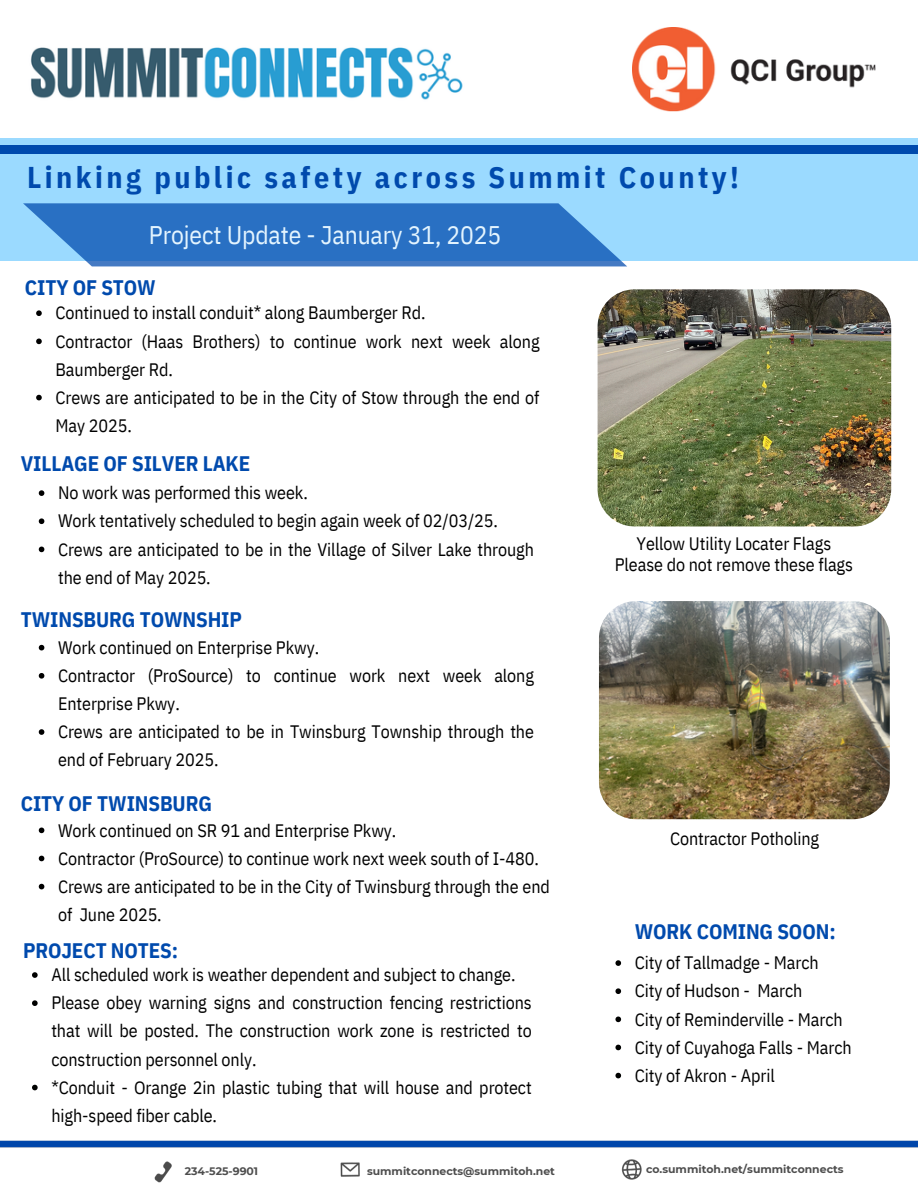
<style>
.page{position:relative;width:918px;height:1188px;background:#fff}
.page>*{position:absolute;margin:0;border:0;box-sizing:border-box;transform-origin:0 0}
.t1{font:700 30px "IBM Plex Sans Cond";letter-spacing:.115em;color:#004aad}
.t2{font:25.5px "IBM Plex Sans Cond";letter-spacing:-.005em;color:#fff}
.t3{font:700 21px "IBM Plex Sans Cond";letter-spacing:-.005em;color:#004aad}
.t4{font:18px/28.2px "IBM Plex Sans Cond";letter-spacing:-.005em;color:#000}
.t5{font:18px/28.2px "IBM Plex Sans Cond";letter-spacing:-.005em;color:#000100;text-align:justify}
.t6{font:700 10.8px "Montserrat";color:#4e4e4e}
</style>
<div class="page">
<div style="left:0;top:138px;width:918px;height:122px;background:#9bdaff"></div>
<div style="left:0;top:145px;width:918px;height:8px;background:#004aad"></div>
<img style="left:0;top:1140px;width:918px;height:43px">
<svg style="left:23px;top:203px;width:604px;height:63px;background:#397dca"></svg>
<img style="left:31px;top:47px;width:432px;height:53px">
<img style="left:598px;top:289px;width:293px;height:237px;border-radius:37px">
<img style="left:632px;top:27px;width:243px;height:85px">
<img style="left:599px;top:601px;width:291px;height:218px;border-radius:37px">
<svg style="left:32px;top:972px;width:6px;height:6px"></svg>
<svg style="left:32px;top:1000px;width:6px;height:6px"></svg>
<svg style="left:32px;top:1085px;width:6px;height:5px"></svg>
<svg style="left:36px;top:310px;width:6px;height:6px"></svg>
<svg style="left:36px;top:339px;width:6px;height:5px"></svg>
<svg style="left:36px;top:395px;width:6px;height:5px"></svg>
<svg style="left:39px;top:490px;width:5px;height:6px"></svg>
<svg style="left:39px;top:518px;width:5px;height:6px"></svg>
<svg style="left:39px;top:547px;width:5px;height:5px"></svg>
<svg style="left:615px;top:960px;width:6px;height:6px"></svg>
<svg style="left:615px;top:988px;width:6px;height:6px"></svg>
<svg style="left:615px;top:1017px;width:6px;height:5px"></svg>
<svg style="left:615px;top:1045px;width:6px;height:5px"></svg>
<svg style="left:615px;top:1073px;width:6px;height:5px"></svg>
<svg style="left:39px;top:645px;width:5px;height:5px"></svg>
<svg style="left:39px;top:673px;width:5px;height:6px"></svg>
<svg style="left:39px;top:729px;width:5px;height:6px"></svg>
<svg style="left:39px;top:828px;width:5px;height:5px"></svg>
<svg style="left:39px;top:856px;width:5px;height:5px"></svg>
<svg style="left:39px;top:884px;width:5px;height:5px"></svg>
<h1 class="t1" style="left:27px;top:158px;width:713px">Linking public safety across Summit County!</h1>
<h2 class="t2" style="left:149px;top:218px;width:354px">Project Update - January 31, 2025</h2>
<h3 class="t3" style="left:25px;top:273px;width:132px">CITY OF STOW</h3>
<p class="t4" style="left:55px;top:299px;width:372px">Continued to install conduit* along Baumberger Rd.</p>
<p class="t4" style="left:55px;top:327px;width:486px">Contractor (Haas Brothers) to continue work next week along<br>Baumberger Rd.</p>
<p class="t4" style="left:55px;top:383px;width:486px">Crews are anticipated to be in the City of Stow through the end of<br>May 2025.</p>
<p class="t3" style="left:21px;top:450px;width:231px">VILLAGE OF SILVER LAKE</p>
<p class="t4" style="left:58px;top:478px;width:251px">No work was performed this week.</p>
<h4 class="t4" style="left:58px;top:507px;width:441px">Work tentatively scheduled to begin again week of 02/03/25.</h4>
<h3 class="t4" style="left:58px;top:535px;width:477px">Crews are anticipated to be in the Village of Silver Lake through the end of May 2025.</h3>
<p class="t3" style="left:21px;top:605px;width:223px">TWINSBURG TOWNSHIP</p>
<h4 class="t4" style="left:58px;top:633px;width:263px">Work continued on Enterprise Pkwy.</h4>
<h3 class="t4" style="left:58px;top:661px;width:477px">Contractor (ProSource) to continue work next week along<br>Enterprise Pkwy.</h3>
<h3 class="t4" style="left:58px;top:717px;width:477px">Crews are anticipated to be in Twinsburg Township through the end of February 2025.</h3>
<p class="t3" style="left:21px;top:789px;width:193px">CITY OF TWINSBURG</p>
<p class="t4" style="left:58px;top:816px;width:340px">Work continued on SR 91 and Enterprise Pkwy.</p>
<p class="t4" style="left:58px;top:844px;width:482px">Contractor (ProSource) to continue work next week south of I-480.</p>
<p class="t4" style="left:58px;top:872px;width:493px">Crews are anticipated to be in the City of Twinsburg through the end of June 2025.</p>
<h2 class="t3" style="left:23px;top:937px;width:157px">PROJECT NOTES:</h2>
<p class="t5" style="left:51px;top:960px;width:466px">All scheduled work is weather dependent and subject to change.</p>
<p class="t5" style="left:51px;top:989px;width:482px">Please obey warning signs and construction fencing restrictions that will be posted. The construction work zone is restricted to construction personnel only.</p>
<h3 class="t5" style="left:51px;top:1073px;width:482px">*Conduit - Orange 2in plastic tubing that will house and protect high-speed fiber cable.</h3>
<p class="t4" style="left:615px;top:533px;width:240px;line-height:20.2px;text-align:center">Yellow Utility Locater Flags<br>Please do not remove these flags</p>
<p class="t4" style="left:670px;top:824px;width:151px">Contractor Potholing</p>
<p class="t3" style="left:635px;top:918px;width:202px">WORK COMING SOON:</p>
<p class="t5" style="left:635px;top:948px;width:185px">City of Tallmadge - March</p>
<p class="t5" style="left:635px;top:977px;width:169px">City of Hudson - March</p>
<h3 class="t5" style="left:635px;top:1005px;width:209px">City of Reminderville - March</h3>
<p class="t5" style="left:635px;top:1033px;width:218px">City of Cuyahoga Falls - March</p>
<p class="t5" style="left:635px;top:1061px;width:142px">City of Akron - April</p>
<p class="t6" style="left:185px;top:1164px;width:75px">234-525-9901</p>
<p class="t6" style="left:367px;top:1164px;width:189px">summitconnects@summitoh.net</p>
<p class="t6" style="left:646px;top:1162px;width:199px">co.summitoh.net/summitconnects</p>
</div>
